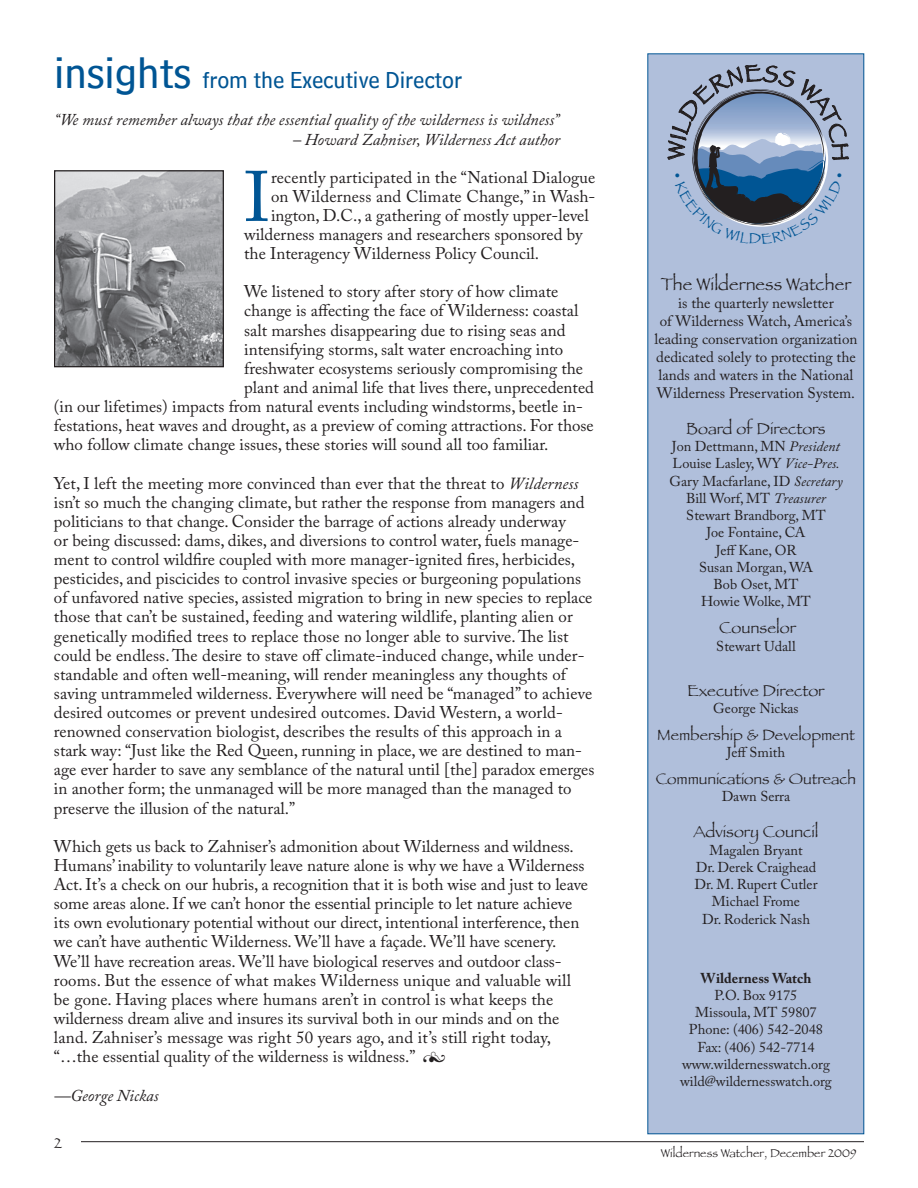
<style>
.page{position:relative;width:918px;height:1188px;background:#fff}
.page>*{position:absolute;margin:0;border:0;box-sizing:border-box;transform-origin:0 0}
.t1{font:70.65px "Adobe Caslon Pro";color:#005594}
.t2{font:24px "Bell Centennial Sub Caption";letter-spacing:-.005em;color:#005594}
.t3{font:18px "Papyrus";color:#231f20}
.t4{font:16.8px/19px "Adobe Caslon Pro";color:#231f20}
.t5{font:italic 16.5px "Adobe Caslon Pro";color:#231f20}
.t6{font:16.5px "Papyrus";color:#231f20}
.t7{font:15.75px "Papyrus";letter-spacing:-.005em;color:#231f20}
.t8{font:15px/18px "Adobe Caslon Pro";color:#231f20;text-align:center}
.t9{font:15px "Papyrus";color:#231f20}
.t10{font:14.25px/17.2px "Adobe Caslon Pro";color:#231f20;text-align:center}
.t11{font:700 14.25px "Adobe Caslon Pro";color:#231f20}
.t12{font:12px "Papyrus";color:#231f20}
.s1{font-size:45px}
.s2{font-style:italic}
</style>
<div class="page">
<div style="left:648px;top:54px;width:216px;height:1080px;background:#b0bfdb"></div>
<div style="left:647px;top:53px;width:217px;height:1081px;border:1px solid #005594"></div>
<hr style="left:81px;top:1141px;width:783px;height:1px;background:#231f20">
<img style="left:56px;top:172px;width:166px;height:193px">
<div style="left:54px;top:170px;width:170px;height:197px;border:1px solid #231f20"></div>
<svg style="left:667px;top:64px;width:182px;height:163px"></svg>
<h2 class="t2" style="left:54px;top:65px;width:410px"><span class="s1">insights</span> from the Executive Director</h2>
<p class="t5" style="left:54px;top:110px;width:507px">“We must remember always that the essential quality of the wilderness is wildness”</p>
<p class="t5" style="left:293px;top:129px;width:269px">– Howard Zahniser, Wilderness Act author</p>
<h1 class="t1" style="left:244px;top:155px;width:28px">I</h1>
<p class="t4" style="left:271px;top:167px;width:326px">recently participated in the “National Dialogue</p>
<p class="t4" style="left:271px;top:186px;width:326px">on Wilderness and Climate Change,” in Wash-</p>
<p class="t4" style="left:271px;top:206px;width:319px">ington, D.C., a gathering of mostly upper-level</p>
<p class="t4" style="left:244px;top:225px;width:340px">wilderness managers and researchers sponsored by</p>
<p class="t4" style="left:244px;top:244px;width:296px">the Interagency Wilderness Policy Council.</p>
<p class="t4" style="left:244px;top:282px;width:316px">We listened to story after story of how climate</p>
<p class="t4" style="left:244px;top:301px;width:336px">change is affecting the face of Wilderness: coastal</p>
<p class="t4" style="left:244px;top:320px;width:323px">salt marshes disappearing due to rising seas and</p>
<p class="t4" style="left:244px;top:339px;width:321px">intensifying storms, salt water encroaching into</p>
<p class="t4" style="left:244px;top:359px;width:340px">freshwater ecosystems seriously compromising the</p>
<p class="t4" style="left:244px;top:378px;width:351px">plant and animal life that lives there, unprecedented</p>
<p class="t4" style="left:54px;top:397px;width:531px">(in our lifetimes) impacts from natural events including windstorms, beetle in-</p>
<p class="t4" style="left:54px;top:416px;width:541px">festations, heat waves and drought, as a preview of coming attractions. For those</p>
<p class="t4" style="left:54px;top:435px;width:496px">who follow climate change issues, these stories will sound all too familiar.</p>
<p class="t4" style="left:54px;top:473px;width:542px">Yet, I left the meeting more convinced than ever that the threat to <span class="s2">Wilderness </span>isn’t so much the changing climate, but rather the response from managers and politicians to that change. Consider the barrage of actions already underway<br>or being discussed: dams, dikes, and diversions to control water, fuels manage&shy;ment to control wildfire coupled with more manager-ignited fires, herbicides, pesticides, and piscicides to control invasive species or burgeoning populations of unfavored native species, assisted migration to bring in new species to replace those that can’t be sustained, feeding and watering wildlife, planting alien or genetically modified trees to replace those no longer able to survive. The list could be endless. The desire to stave off climate-induced change, while under&shy;standable and often well-meaning, will render meaningless any thoughts of saving untrammeled wilderness. Everywhere will need be “managed” to achieve desired outcomes or prevent undesired outcomes. David Western, a world&shy;renowned conservation biologist, describes the results of this approach in a stark way: “Just like the Red Queen, running in place, we are destined to man&shy;age ever harder to save any semblance of the natural until [the] paradox emerges in another form; the unmanaged will be more managed than the managed to preserve the illusion of the natural.”</p>
<p class="t4" style="left:54px;top:837px;width:536px">Which gets us back to Zahniser’s admonition about Wilderness and wildness.<br>Humans’ inability to voluntarily leave nature alone is why we have a Wilderness Act. It’s a check on our hubris, a recognition that it is both wise and just to leave some areas alone. If we can’t honor the essential principle to let nature achieve its own evolutionary potential without our direct, intentional interference, then we can’t have authentic Wilderness. We’ll have a façade. We’ll have scenery.<br>We’ll have recreation areas. We’ll have biological reserves and outdoor class&shy;rooms. But the essence of what makes Wilderness unique and valuable will be gone. Having places where humans aren’t in control is what keeps the wilderness dream alive and insures its survival both in our minds and on the land. Zahniser’s message was right 50 years ago, and it’s still right today, “…the essential quality of the wilderness is wildness.”</p>
<p class="t5" style="left:54px;top:1085px;width:106px">—George Nickas</p>
<p class="t9" style="left:54px;top:1134px;width:9px">2</p>
<p class="t3" style="left:661px;top:273px;width:192px">The Wilderness Watcher</p>
<p class="t8" style="left:655px;top:294px;width:204px">is the quarterly newsletter<br>of Wilderness Watch, America’s leading conservation organization dedicated solely to protecting the lands and waters in the National Wilderness Preservation System.</p>
<p class="t6" style="left:686px;top:418px;width:141px">Board of Directors</p>
<p class="t10" style="left:669px;top:438px;width:175px">Jon Dettmann, MN <span class="s2">President<br></span>Louise Lasley, WY <span class="s2">Vice-Pres.<br></span>Gary Macfarlane, ID <span class="s2">Secretary<br></span>Bill Worf, MT <span class="s2">Treasurer<br></span>Stewart Brandborg, MT<br>Joe Fontaine, CA<br>Jeff Kane, OR<br>Susan Morgan, WA<br>Bob Oset, MT<br>Howie Wolke, MT</p>
<p class="t6" style="left:719px;top:618px;width:78px">Counselor</p>
<p class="t10" style="left:716px;top:637px;width:81px">Stewart Udall</p>
<p class="t6" style="left:687px;top:680px;width:139px">Executive Director</p>
<p class="t10" style="left:713px;top:699px;width:87px">George Nickas</p>
<p class="t7" style="left:657px;top:725px;width:199px">Membership &amp; Development</p>
<p class="t10" style="left:727px;top:744px;width:60px">Jeff Smith</p>
<p class="t7" style="left:656px;top:769px;width:202px">Communications &amp; Outreach</p>
<p class="t10" style="left:722px;top:788px;width:70px">Dawn Serra</p>
<p class="t6" style="left:693px;top:822px;width:127px">Advisory Council</p>
<p class="t10" style="left:694px;top:841px;width:125px">Magalen Bryant<br>Dr. Derek Craighead<br>Dr. M. Rupert Cutler<br>Michael Frome<br>Dr. Roderick Nash</p>
<p class="t11" style="left:701px;top:969px;width:112px">Wilderness Watch</p>
<p class="t10" style="left:680px;top:986px;width:153px">P.O. Box 9175<br>Missoula, MT 59807<br>Phone: (406) 542-2048<br>Fax: (406) 542-7714 www.wildernesswatch.org wild@wildernesswatch.org</p>
<p class="t12" style="left:661px;top:1146px;width:197px">Wilderness Watcher, December 2009</p>
</div>
